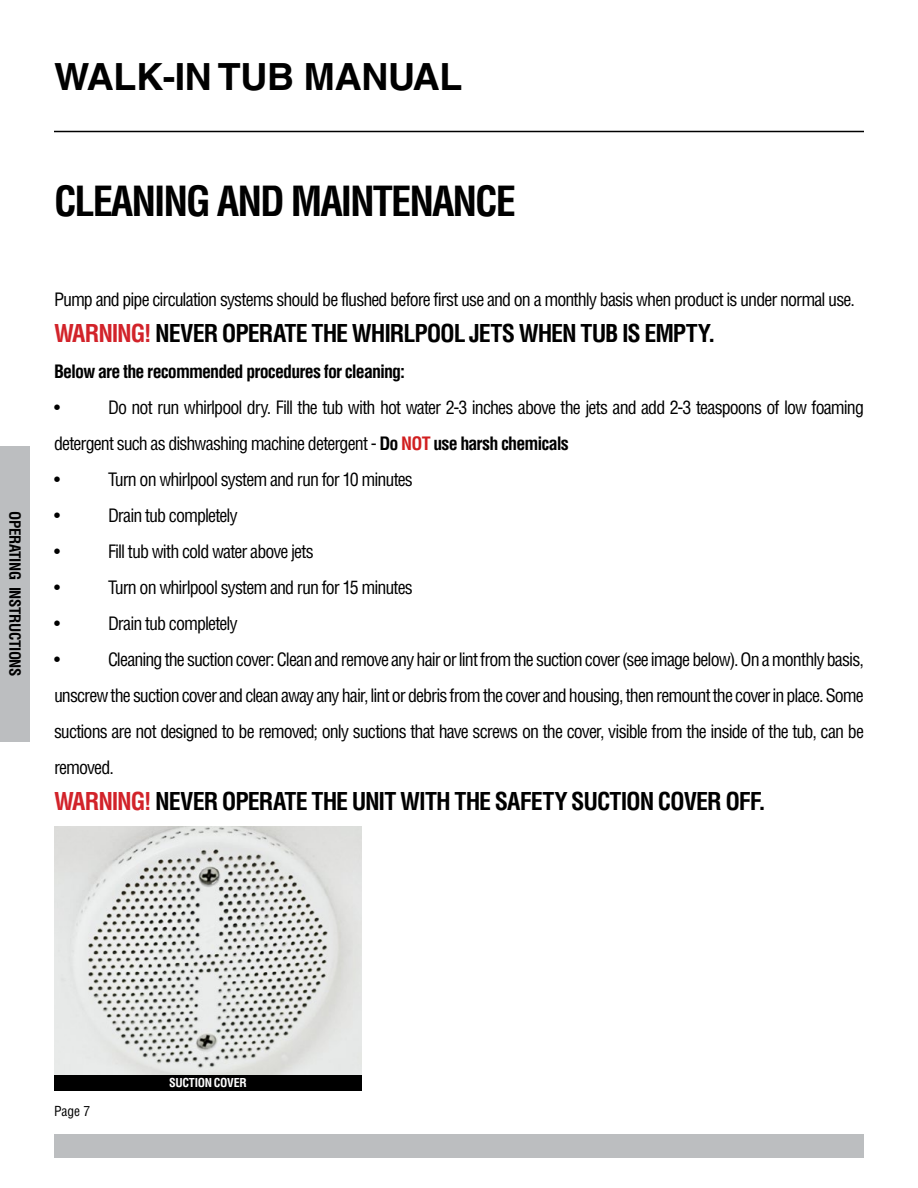
<style>
.page{position:relative;width:918px;height:1188px;background:#fff}
.page>*{position:absolute;margin:0;border:0;box-sizing:border-box;transform-origin:0 0}
.t1{font:700 condensed 40.5px "Helvetica LT Std";letter-spacing:-.05em;color:#000}
.t2{font:700 37.5px "Helvetica LT Std";letter-spacing:-.01em;color:#000}
.t3{font:700 condensed 24px "Helvetica LT Std";letter-spacing:-.045em;color:#000}
.t4{font:condensed 18px/36px "Helvetica LT Std";letter-spacing:-.05em;color:#000}
.t5{font:700 condensed 18px "Helvetica LT Std";letter-spacing:-.05em;color:#000}
.t6{font:700 condensed 15px "Helvetica LT Std";letter-spacing:-.025em;color:#000}
.t7{font:condensed 13.5px "Helvetica LT Std";color:#000}
.t8{font:700 condensed 12px "Helvetica LT Std";letter-spacing:-.025em;color:#fff}
.s1{color:#d2232a}
.s2{font-weight:700}
.s3{font-weight:700;color:#d11f20}
</style>
<div class="page">
<div style="left:54px;top:1134px;width:810px;height:23px;background:#bcbec0"></div>
<hr style="left:54px;top:131px;width:810px;height:1px;background:#000">
<div style="left:0;top:446px;width:30px;height:296px;background:#bcbec0"></div>
<img style="left:54px;top:826px;width:308px;height:249px">
<div style="left:54px;top:1075px;width:308px;height:16px;background:#000"></div>
<h2 class="t2" style="left:54px;top:54px;width:410px">WALK-IN TUB MANUAL</h2>
<p class="t6" style="left:24px;top:511px;width:167px;rotate:90deg">OPERATING INSTRUCTIONS</p>
<h1 class="t1" style="left:54px;top:176px;width:464px">CLEANING AND MAINTENANCE</h1>
<p class="t4" style="left:54px;top:281px;width:802px">Pump and pipe circulation systems should be flushed before first use and on a monthly basis when product is under normal use.</p>
<h3 class="t3" style="left:54px;top:318px;width:663px"><span class="s1">WARNING!</span> NEVER OPERATE THE WHIRLPOOL JETS WHEN TUB IS EMPTY.</h3>
<p class="t5" style="left:54px;top:360px;width:353px">Below are the recommended procedures for cleaning:</p>
<p class="t4" style="left:54px;top:389px;width:7px">•</p>
<p class="t4" style="left:54px;top:389px;width:812px;text-indent:54px">Do not run whirlpool dry. Fill the tub with hot water 2-3 inches above the jets and add 2-3 teaspoons of low foaming detergent such as dishwashing machine detergent - <span class="s2">Do</span> <span class="s3">NOT</span> <span class="s2">use harsh chemicals<br></span>•</p>
<p class="t4" style="left:108px;top:461px;width:306px">Turn on whirlpool system and run for 10 minutes</p>
<p class="t4" style="left:54px;top:497px;width:7px">•</p>
<p class="t4" style="left:108px;top:497px;width:131px">Drain tub completely</p>
<p class="t4" style="left:54px;top:533px;width:7px">•</p>
<p class="t4" style="left:108px;top:533px;width:207px">Fill tub with cold water above jets</p>
<p class="t4" style="left:54px;top:569px;width:7px">•</p>
<p class="t4" style="left:108px;top:569px;width:306px">Turn on whirlpool system and run for 15 minutes</p>
<p class="t4" style="left:54px;top:605px;width:7px">•</p>
<p class="t4" style="left:108px;top:605px;width:131px">Drain tub completely</p>
<p class="t4" style="left:54px;top:641px;width:7px">•</p>
<p class="t4" style="left:54px;top:641px;width:811px;text-align:justify;text-indent:54px">Cleaning the suction cover: Clean and remove any hair or lint from the suction cover (see image below). On a monthly basis, unscrew the suction cover and clean away any hair, lint or debris from the cover and housing, then remount the cover in place. Some suctions are not designed to be removed; only suctions that have screws on the cover, visible from the inside of the tub, can be removed.</p>
<h3 class="t3" style="left:54px;top:786px;width:714px"><span class="s1">WARNING!</span> NEVER OPERATE THE UNIT WITH THE SAFETY SUCTION COVER OFF.</h3>
<p class="t7" style="left:54px;top:1103px;width:38px">Page 7</p>
<p class="t8" style="left:169px;top:1075px;width:79px">SUCTION COVER</p>
</div>
